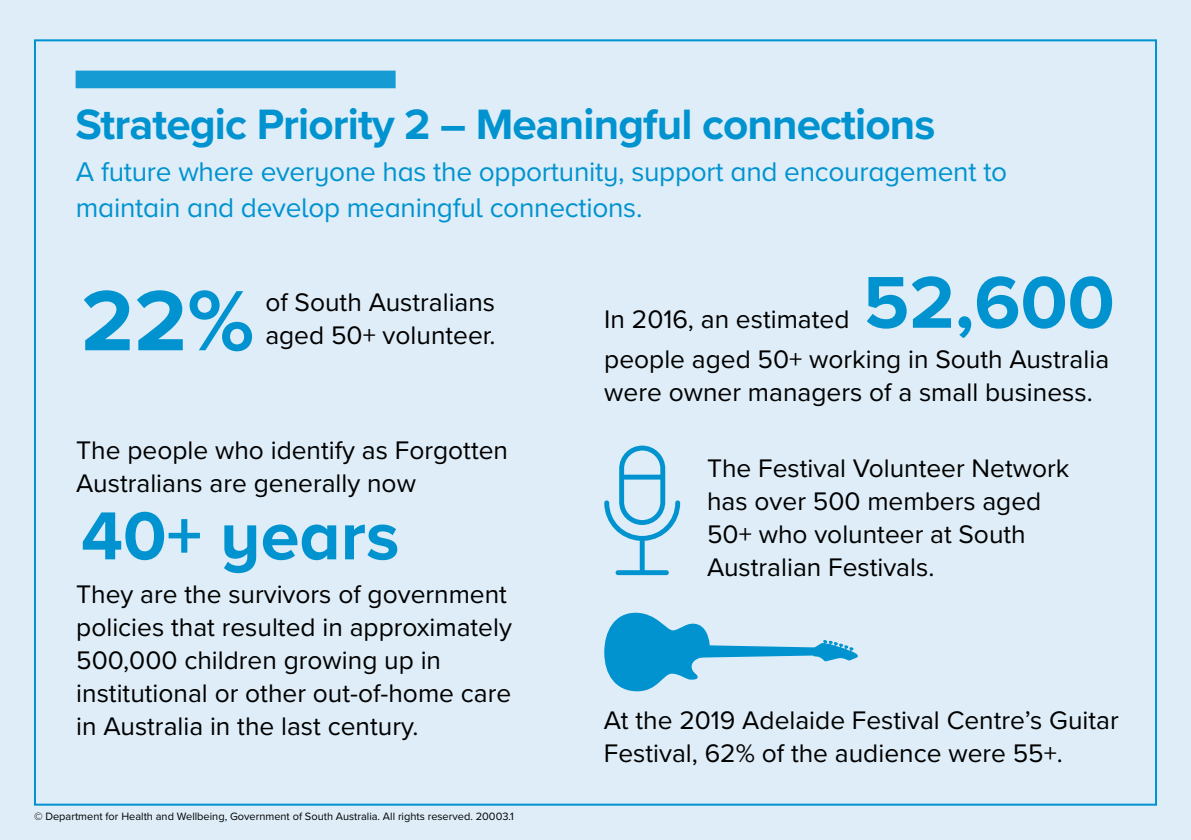
<style>
.page{position:relative;width:1191px;height:840px;background:#fff}
.page>*{position:absolute;margin:0;border:0;box-sizing:border-box;transform-origin:0 0}
.t1{font:700 88.4px "Proxima Nova";color:#0093d0}
.t2{font:700 76px "Proxima Nova";color:#0093d0}
.t3{font:700 70.2px "Proxima Nova";color:#0093d0}
.t4{font:700 44px "Proxima Nova";letter-spacing:-.02em;color:#0093d0}
.t5{font:28px/36px "Proxima Nova";letter-spacing:-.01em;color:#0093d0}
.t6{font:26.4px/32.8px "Proxima Nova";color:#000}
.t7{font:11px "Proxima Nova";color:#000}
</style>
<div class="page">
<div style="left:0;top:0;width:1191px;height:839px;background:#deedf7"></div>
<svg style="left:604px;top:445px;width:76px;height:129px"></svg>
<svg style="left:604px;top:612px;width:254px;height:79px"></svg>
<div style="left:76px;top:71px;width:319px;height:17px;background:#169cd3"></div>
<h3 class="t4" style="left:76px;top:92px;width:861px">Strategic Priority 2 – Meaningful connections</h3>
<p class="t5" style="left:76px;top:152px;width:933px">A future where everyone has the opportunity, support and encouragement to maintain and develop meaningful connections.</p>
<h1 class="t1" style="left:81px;top:254px;width:175px">22%</h1>
<p class="t6" style="left:265px;top:285px;width:232px">of South Australians aged 50+ volunteer.</p>
<p class="t6" style="left:76px;top:432px;width:433px">The people who identify as Forgotten<br>Australians are generally now</p>
<h3 class="t3" style="left:81px;top:483px;width:320px">40+ years</h3>
<p class="t6" style="left:76px;top:576px;width:437px">They are the survivors of government policies that resulted in approximately 500,000 children growing up in institutional or other out-of-home care in Australia in the last century.</p>
<p class="t7" style="left:34px;top:807px;width:481px">© Department for Health and Wellbeing, Government of South Australia. All rights reserved. 20003.1</p>
<h2 class="t2" style="left:863px;top:245px;width:253px">52,600</h2>
<p class="t6" style="left:604px;top:341px;width:506px">people aged 50+ working in South Australia were owner managers of a small business.</p>
<p class="t6" style="left:604px;top:301px;width:247px">In 2016, an estimated</p>
<p class="t6" style="left:707px;top:450px;width:364px">The Festival Volunteer Network has over 500 members aged<br>50+ who volunteer at South<br>Australian Festivals.</p>
<p class="t6" style="left:604px;top:702px;width:516px">At the 2019 Adelaide Festival Centre’s Guitar<br>Festival, 62% of the audience were 55+.</p>
</div>
